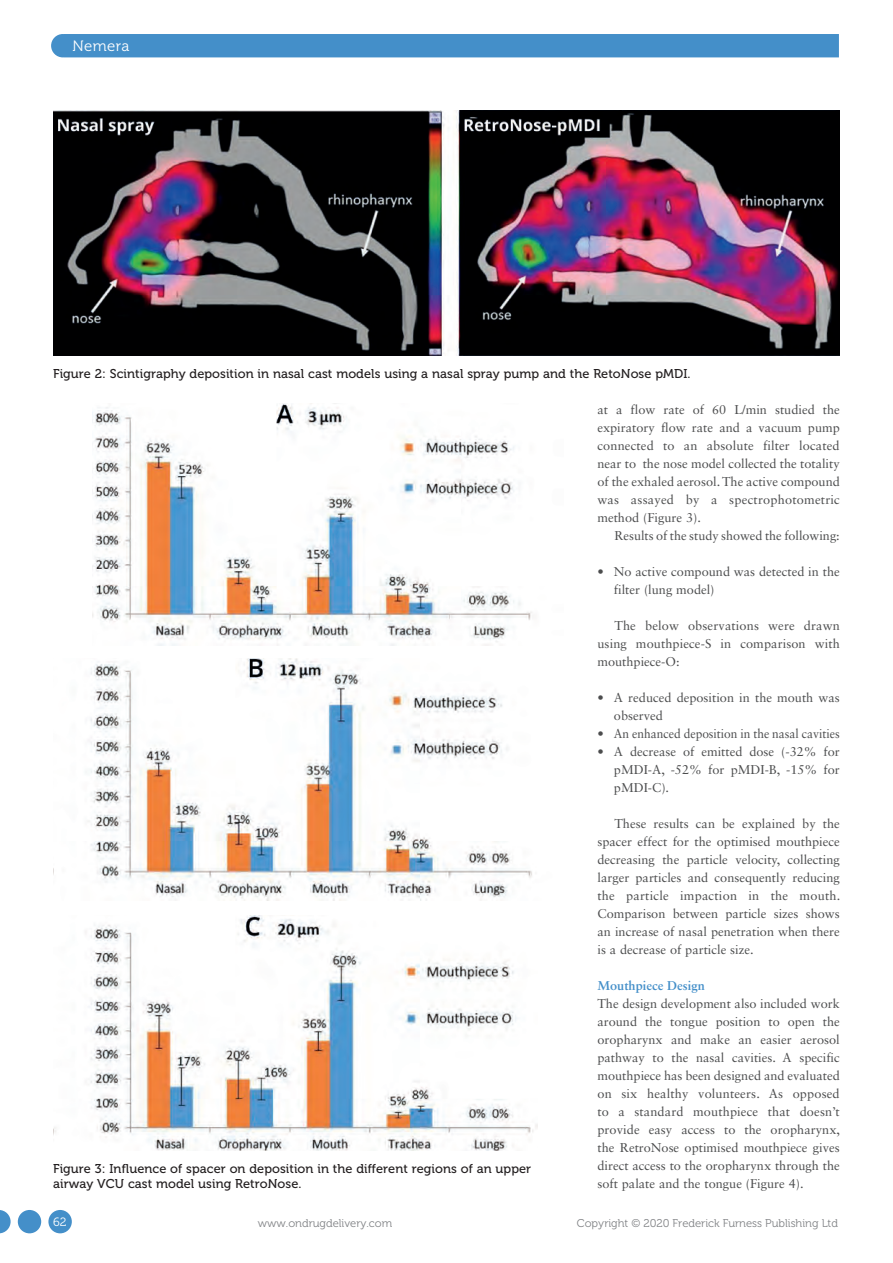
<style>
.page{position:relative;width:893px;height:1263px;background:#fff}
.page>*{position:absolute;margin:0;border:0;box-sizing:border-box;transform-origin:0 0}
.t1{font:15px "Museo 300";letter-spacing:.025em;color:#fff}
.MF_body{font:12.75px/18px "Sabon LT Std";color:#4b4c4d;text-align:justify}
.MF_body_no_indent{font:12.75px/18px "Sabon LT Std";color:#4b4c4d}
.MF_Captions{font:12.75px/15.3px "Museo 500";letter-spacing:.005em;color:#231f20}
.MF_subhead{font:700 12.75px "Sabon LT Std";color:#448fc9}
.t2{font:12px "Museo 300";color:#fff}
.t3{font:11.25px "Museo 300";color:#808285}
</style>
<div class="page">
<div style="left:51px;top:34px;width:788px;height:23px;background:#448fc9"></div>
<img style="left:53px;top:111px;width:787px;height:244px">
<img style="left:93px;top:404px;width:439px;height:242px">
<img style="left:53px;top:658px;width:479px;height:242px">
<img style="left:53px;top:916px;width:485px;height:234px">
<div style="left:48px;top:1210px;width:24px;height:23px;background:#448fc9;border-radius:50%"></div>
<div style="left:18px;top:1210px;width:23px;height:23px;background:#448fc9;border-radius:50%"></div>
<svg style="left:0;top:1210px;width:11px;height:23px"></svg>
<p class="t1" style="left:72px;top:37px;width:59px">Nemera</p>
<p class="MF_Captions" style="left:53px;top:366px;width:639px">Figure 2: Scintigraphy deposition in nasal cast models using a nasal spray pump and the RetoNose pMDI.</p>
<p class="MF_body" style="left:597px;top:400px;width:244px">at a flow rate of 60 L/min studied the expiratory flow rate and a vacuum pump connected to an absolute filter located near to the nose model collected the totality of the exhaled aerosol. The active compound was assayed by a spectrophotometric method (Figure 3).</p>
<p class="MF_body" style="left:614px;top:526px;width:227px">Results of the study showed the following:</p>
<p class="MF_body_no_indent" style="left:614px;top:562px;width:227px;text-indent:-16px">• No active compound was detected in the filter (lung model)</p>
<p class="MF_body" style="left:597px;top:616px;width:244px;text-indent:17px">The below observations were drawn using mouthpiece-S in comparison with mouthpiece-O:</p>
<p class="MF_body_no_indent" style="left:614px;top:688px;width:227px;text-indent:-16px">• A reduced deposition in the mouth was observed</p>
<p class="MF_body_no_indent" style="left:597px;top:724px;width:244px">• An enhanced deposition in the nasal cavities</p>
<p class="MF_body_no_indent" style="left:614px;top:742px;width:227px;text-align:justify;text-indent:-16px">• A decrease of emitted dose (-32% for pMDI-A, -52% for pMDI-B, -15% for pMDI-C).</p>
<p class="MF_body" style="left:597px;top:814px;width:244px;text-indent:17px">These results can be explained by the spacer effect for the optimised mouthpiece decreasing the particle velocity, collecting larger particles and consequently reducing the particle impaction in the mouth.<br>Comparison between particle sizes shows an increase of nasal penetration when there is a decrease of particle size.</p>
<p class="MF_subhead" style="left:597px;top:978px;width:109px">Mouthpiece Design</p>
<p class="MF_body_no_indent" style="left:597px;top:994px;width:244px;text-align:justify">The design development also included work around the tongue position to open the oropharynx and make an easier aerosol pathway to the nasal cavities. A specific mouthpiece has been designed and evaluated on six healthy volunteers. As opposed to a standard mouthpiece that doesn’t provide easy access to the oropharynx, the RetroNose optimised mouthpiece gives direct access to the oropharynx through the soft palate and the tongue (Figure 4).</p>
<p class="MF_Captions" style="left:53px;top:1161px;width:479px">Figure 3: Influence of spacer on deposition in the different regions of an upper airway VCU cast model using RetroNose.</p>
<p class="t2" style="left:53px;top:1215px;width:15px">62</p>
<p class="t3" style="left:258px;top:1217px;width:136px">www.ondrugdelivery.com</p>
<p class="t3" style="left:577px;top:1217px;width:263px">Copyright © 2020 Frederick Furness Publishing Ltd</p>
</div>
